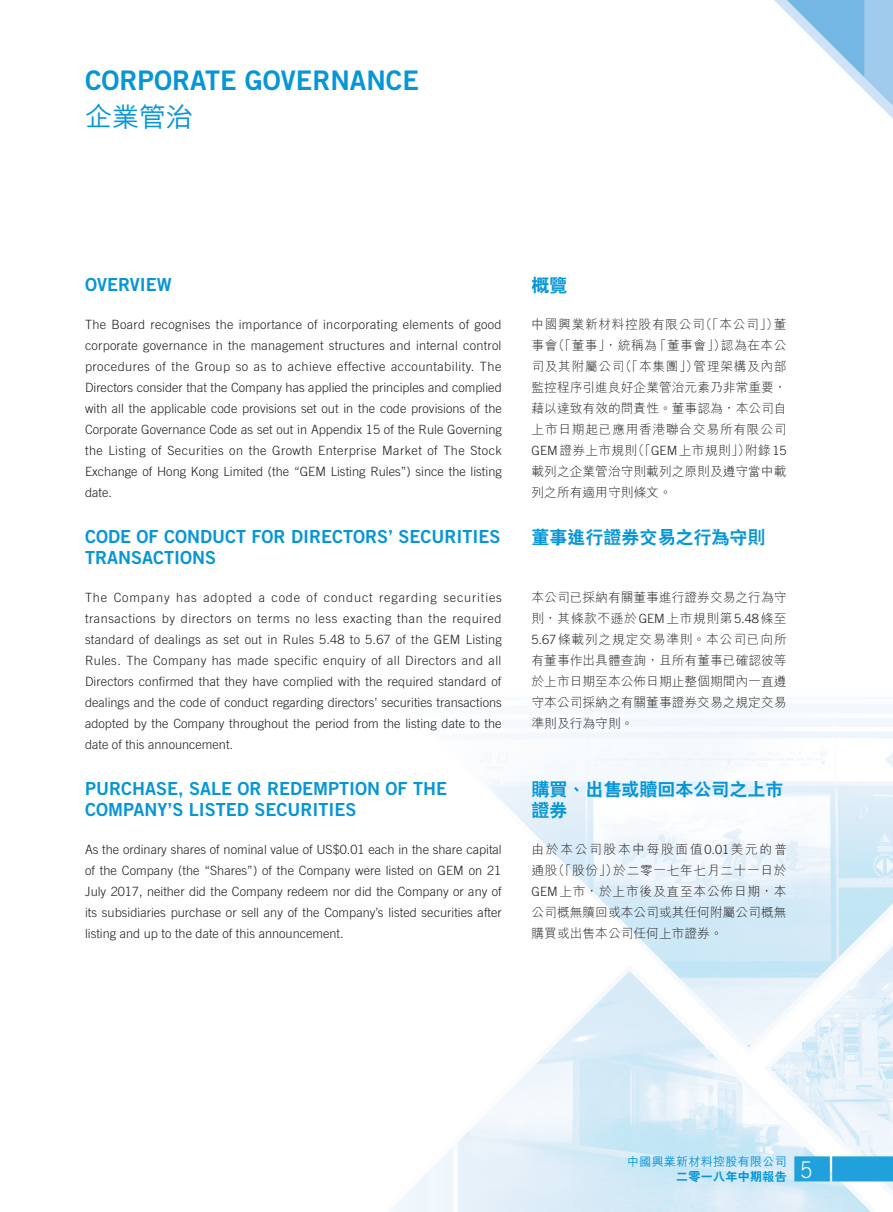
<style>
.page{position:relative;width:893px;height:1212px;background:#fff}
.page>*{position:absolute;margin:0;border:0;box-sizing:border-box;transform-origin:0 0}
.Heading_e{font:27px "Trade Gothic LT Std Bd 2";color:#0696d7}
.Heading_c{font:500 27px "M Hei HK";color:#0696d7}
.t1{font:300 23.1px "Trade Gothic LT Std";color:#fff;scale:.91 1}
.Subhead_1{font:18px/21px "Trade Gothic LT Std Bd 2";color:#0696d7}
.副標題1{font:800 18px/21px "C Hei 2 HK";color:#0696d7}
.Body_Text{font:300 12.75px/21px "Trade Gothic LT Std";color:#231f20;text-align:justify}
.內文{font:300 12.75px/21px "M Hei HK";color:#231f20;text-align:justify}
.t2{font:500 12px "M Hei HK";letter-spacing:.025em;color:#0696d7}
.t3{font:800 12px "C Hei 2 HK";letter-spacing:.025em;color:#0696d7}
.s1{font-family:"Trade Gothic LT Std"}
</style>
<div class="page">
<img style="left:389px;top:704px;width:504px;height:508px">
<svg style="left:794px;top:1156px;width:99px;height:25px;background:#29a4dc"></svg>
<svg style="left:774px;top:0;width:119px;height:119px"></svg>
<p class="Heading_e" style="left:85px;top:64px;width:335px">CORPORATE GOVERNANCE</p>
<p class="Heading_c" style="left:85px;top:97px;width:109px">企業管治</p>
<p class="Subhead_1" style="left:85px;top:274px;width:88px">OVERVIEW</p>
<p class="Body_Text" style="left:85px;top:314px;width:418px">The Board recognises the importance of incorporating elements of good corporate governance in the management structures and internal control procedures of the Group so as to achieve effective accountability. The Directors consider that the Company has applied the principles and complied with all the applicable code provisions set out in the code provisions of the Corporate Governance Code as set out in Appendix 15 of the Rule Governing the Listing of Securities on the Growth Enterprise Market of The Stock Exchange of Hong Kong Limited (the “GEM Listing Rules”) since the listing date.</p>
<p class="Subhead_1" style="left:85px;top:526px;width:417px">CODE OF CONDUCT FOR DIRECTORS’ SECURITIES<br>TRANSACTIONS</p>
<p class="Body_Text" style="left:85px;top:587px;width:418px">The Company has adopted a code of conduct regarding securities transactions by directors on terms no less exacting than the required standard of dealings as set out in Rules 5.48 to 5.67 of the GEM Listing Rules. The Company has made specific enquiry of all Directors and all Directors confirmed that they have complied with the required standard of dealings and the code of conduct regarding directors’ securities transactions adopted by the Company throughout the period from the listing date to the date of this announcement.</p>
<p class="Subhead_1" style="left:85px;top:778px;width:363px">PURCHASE, SALE OR REDEMPTION OF THE<br>COMPANY’S LISTED SECURITIES</p>
<p class="Body_Text" style="left:85px;top:839px;width:418px">As the ordinary shares of nominal value of US$0.01 each in the share capital of the Company (the “Shares”) of the Company were listed on GEM on 21<br>July 2017, neither did the Company redeem nor did the Company or any of its subsidiaries purchase or sell any of the Company’s listed securities after listing and up to the date of this announcement.</p>
<p class="副標題1" style="left:531px;top:274px;width:37px">概覽</p>
<p class="內文" style="left:531px;top:314px;width:257px">中國興業新材料控股有限公司（「本公司」）董事會（「董事」，統稱為「董事會」）認為在本公司及其附屬公司（「本集團」）管理架構及內部監控程序引進良好企業管治元素乃非常重要，藉以達致有效的問責性。董事認為，本公司自上市日期起已應用香港聯合交易所有限公司<span class="s1">GEM</span>證券上市規則（「<span class="s1">GEM</span>上市規則」）附錄<span class="s1">15</span>載列之企業管治守則載列之原則及遵守當中載列之所有適用守則條文。</p>
<p class="副標題1" style="left:531px;top:526px;width:235px">董事進行證券交易之行為守則</p>
<p class="內文" style="left:531px;top:587px;width:257px">本公司已採納有關董事進行證券交易之行為守則，其條款不遜於<span class="s1">GEM</span>上市規則第<span class="s1">5.48</span>條至<span class="s1">5.67</span>條載列之規定交易準則。本公司已向所有董事作出具體查詢，且所有董事已確認彼等於上市日期至本公佈日期止整個期間內一直遵守本公司採納之有關董事證券交易之規定交易準則及行為守則。</p>
<p class="副標題1" style="left:531px;top:778px;width:253px">購買、出售或贖回本公司之上市證券</p>
<p class="內文" style="left:531px;top:839px;width:257px">由於本公司股本中每股面值<span class="s1">0.01</span>美元的普通股（「股份」）於二零一七年七月二十一日於<span class="s1">GEM</span>上市，於上市後及直至本公佈日期，本公司概無贖回或本公司或其任何附屬公司概無購買或出售本公司任何上市證券。</p>
<p class="t2" style="left:627px;top:1153px;width:161px">中國興業新材料控股有限公司</p>
<p class="t3" style="left:676px;top:1170px;width:112px">二零一八年中期報告</p>
<p class="t1" style="left:800px;top:1156px;width:14px">5</p>
</div>
